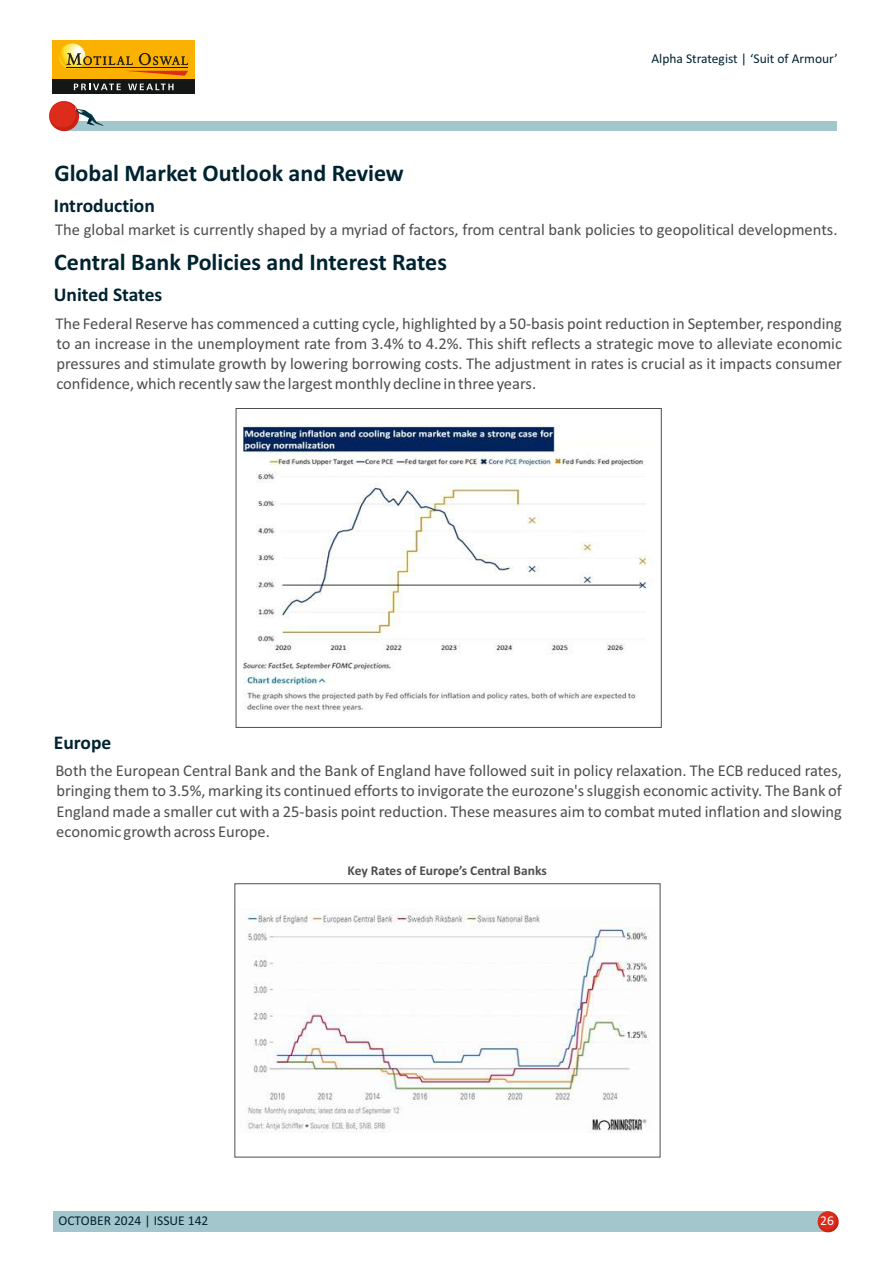
<style>
.page{position:relative;width:893px;height:1263px;background:#fff}
.page>*{position:absolute;margin:0;border:0;box-sizing:border-box;transform-origin:0 0}
.t1{font:700 24px "Calibri";color:#002330}
.t2{font:700 19.5px "Calibri";color:#002330}
.t3{font:16.5px/20.1px "Calibri";color:#4e4e4d;text-align:justify}
.t4{font:13.5px "Calibri";color:#002330}
.t5{font:700 13.5px "Calibri";color:#4e4e4d}
.t6{font:13.5px "Calibri";color:#002331}
.t7{font:13.5px "Calibri";color:#fff}
</style>
<div class="page">
<div style="left:53px;top:1211px;width:776px;height:21px;background:#a3c6cd"></div>
<svg style="left:818px;top:1211px;width:21px;height:21px"></svg>
<div style="left:818px;top:1211px;width:18px;height:19px;background:#dd2b1c;border-radius:50%"></div>
<div style="left:65px;top:122px;width:772px;height:9px;background:#a3c6cd"></div>
<svg style="left:49px;top:101px;width:30px;height:30px"></svg>
<div style="left:50px;top:101px;width:26px;height:26px;background:#dd2b1c;border-radius:50%"></div>
<svg style="left:75px;top:107px;width:28px;height:19px"></svg>
<div style="left:52px;top:40px;width:143px;height:40px;background:#fab100"></div>
<svg style="left:128px;top:71px;width:60px;height:5px"></svg>
<svg style="left:59px;top:43px;width:26px;height:27px"></svg>
<svg style="left:67px;top:53px;width:121px;height:12px"></svg>
<hr style="left:67px;top:67px;width:121px;height:1px;background:#151616">
<div style="left:52px;top:80px;width:143px;height:14px;background:#151616"></div>
<svg style="left:74px;top:84px;width:47px;height:6px"></svg>
<svg style="left:128px;top:84px;width:46px;height:6px"></svg>
<img style="left:244px;top:425px;width:405px;height:286px">
<div style="left:236px;top:408px;width:426px;height:320px;border:1px solid #4e4e4d"></div>
<div style="left:234px;top:883px;width:426px;height:274px;border:1px solid #4e4e4d"></div>
<img style="left:239px;top:908px;width:409px;height:224px">
<h1 class="t1" style="left:54px;top:163px;width:351px">Global Market Outlook and Review</h1>
<p class="t2" style="left:54px;top:197px;width:103px">Introduction</p>
<p class="t4" style="left:651px;top:53px;width:188px">Alpha Strategist | ‘Suit of Armour’</p>
<p class="t3" style="left:55px;top:221px;width:784px">The global market is currently shaped by a myriad of factors, from central bank policies to geopolitical developments.</p>
<h1 class="t1" style="left:54px;top:252px;width:394px">Central Bank Policies and Interest Rates</h1>
<p class="t2" style="left:54px;top:287px;width:110px">United States</p>
<p class="t3" style="left:55px;top:315px;width:788px">The Federal Reserve has commenced a cutting cycle, highlighted by a 50-basis point reduction in September, responding to an increase in the unemployment rate from 3.4% to 4.2%. This shift reflects a strategic move to alleviate economic pressures and stimulate growth by lowering borrowing costs. The adjustment in rates is crucial as it impacts consumer confidence, which recently saw the largest monthly decline in three years.</p>
<p class="t2" style="left:54px;top:734px;width:59px">Europe</p>
<p class="t3" style="left:55px;top:762px;width:788px">Both the European Central Bank and the Bank of England have followed suit in policy relaxation. The ECB reduced rates, bringing them to 3.5%, marking its continued efforts to invigorate the eurozone's sluggish economic activity. The Bank of England made a smaller cut with a 25-basis point reduction. These measures aim to combat muted inflation and slowing economic growth across Europe.</p>
<p class="t5" style="left:348px;top:865px;width:201px">Key Rates of Europe’s Central Banks</p>
<p class="t6" style="left:58px;top:1215px;width:152px">OCTOBER 2024 | ISSUE 142</p>
<p class="t7" style="left:820px;top:1215px;width:15px">26</p>
</div>
